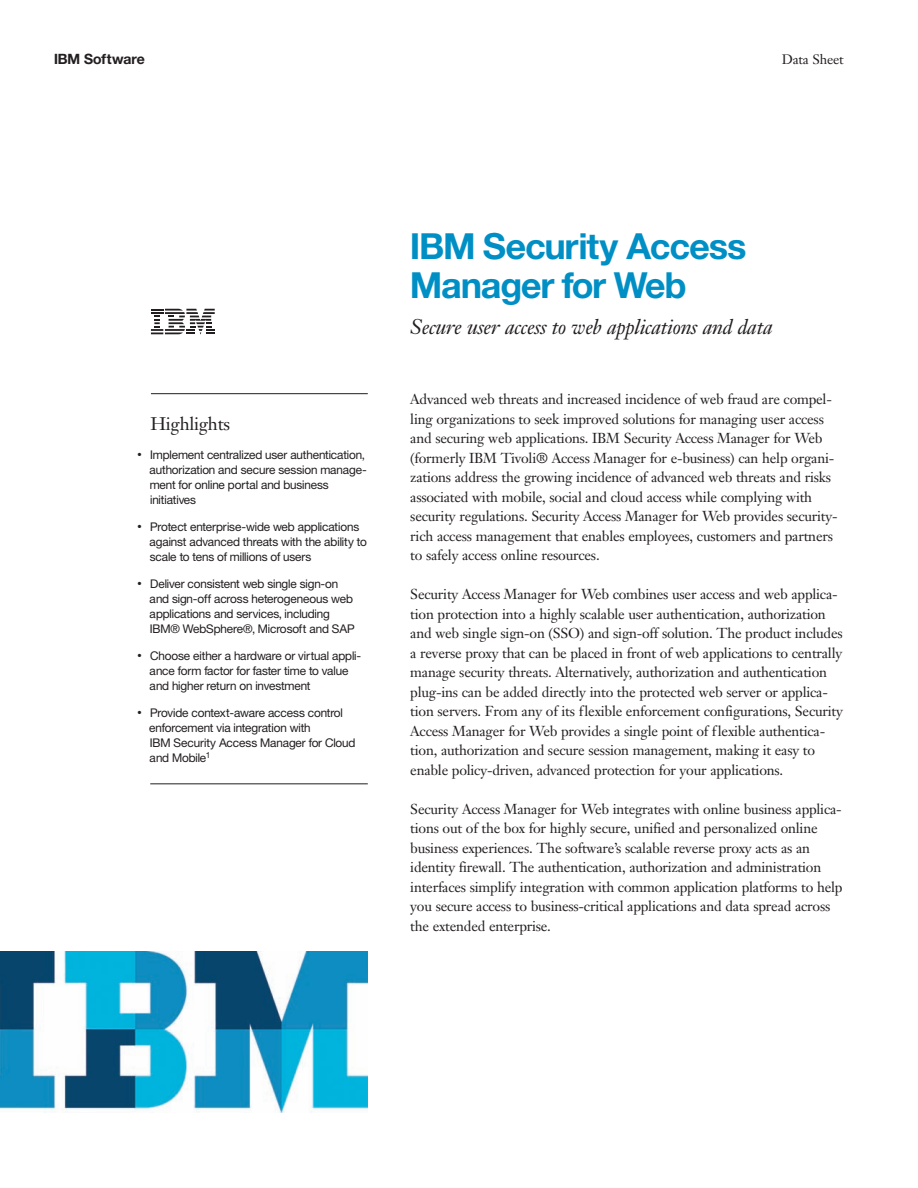
<style>
.page{position:relative;width:918px;height:1188px;background:#fff}
.page>*{position:absolute;margin:0;border:0;box-sizing:border-box;transform-origin:0 0}
.t1{font:700 36px/39px "Helv Neuefor IBM";letter-spacing:-.02em;color:#008fc5}
.t2{font:italic 21px "Janson Text LT Pro";letter-spacing:-.015em;color:#231f20}
.t3{font:18px "Janson Text LT Pro";letter-spacing:-.015em;color:#231f20}
.t4{font:14.25px/19.5px "Janson Text LT Pro";letter-spacing:-.015em;color:#231f20}
.t5{font:700 14.25px "Helv Neuefor IBM";color:#231f20}
.t6{font:13.5px "Janson Text LT Pro";letter-spacing:-.015em;color:#231f20}
.t7{font:12px/15px "Helv Neuefor IBM";letter-spacing:-.01em;color:#231f20}
</style>
<div class="page">
<svg style="left:151px;top:309px;width:64px;height:25px"></svg>
<hr style="left:151px;top:393px;width:217px;height:1px;background:#231f20">
<hr style="left:150px;top:783px;width:218px;height:1px;background:#231f20">
<img style="left:0;top:951px;width:368px;height:161px">
<p class="t5" style="left:54px;top:50px;width:92px">IBM Software</p>
<p class="t6" style="left:782px;top:51px;width:63px">Data Sheet</p>
<h2 class="t3" style="left:151px;top:413px;width:81px">Highlights</h2>
<p class="t7" style="left:150px;top:447px;width:219px">Implement centralized user authentication, authorization and secure session manage&shy;ment for online portal and business initiatives</p>
<p class="t7" style="left:150px;top:519px;width:219px">Protect enterprise-wide web applications against advanced threats with the ability to scale to tens of millions of users</p>
<p class="t7" style="left:150px;top:576px;width:207px">Deliver consistent web single sign-on and sign-off across heterogeneous web applications and services, including IBM® WebSphere®, Microsoft and SAP</p>
<p class="t7" style="left:150px;top:648px;width:213px">Choose either a hardware or virtual appli&shy;ance form factor for faster time to value and higher return on investment</p>
<p class="t7" style="left:149px;top:705px;width:208px">Provide context-aware access control enforcement via integration with<br>IBM Security Access Manager for Cloud and Mobile<sup>1</sup></p>
<h1 class="t1" style="left:410px;top:225px;width:337px">IBM Security Access<br>Manager for Web</h1>
<h2 class="t2" style="left:410px;top:314px;width:364px">Secure user access to web applications and data</h2>
<p class="t4" style="left:410px;top:389px;width:429px">Advanced web threats and increased incidence of web fraud are compel&shy;ling organizations to seek improved solutions for managing user access and securing web applications. IBM Security Access Manager for Web (formerly IBM Tivoli® Access Manager for e-business) can help organi&shy;zations address the growing incidence of advanced web threats and risks associated with mobile, social and cloud access while complying with security regulations. Security Access Manager for Web provides security&shy;rich access management that enables employees, customers and partners to safely access online resources.</p>
<p class="t4" style="left:410px;top:584px;width:434px">Security Access Manager for Web combines user access and web applica&shy;tion protection into a highly scalable user authentication, authorization and web single sign-on (SSO) and sign-off solution. The product includes a reverse proxy that can be placed in front of web applications to centrally manage security threats. Alternatively, authorization and authentication plug-ins can be added directly into the protected web server or applica&shy;tion servers. From any of its flexible enforcement configurations, Security Access Manager for Web provides a single point of flexible authentica&shy;tion, authorization and secure session management, making it easy to enable policy-driven, advanced protection for your applications.</p>
<p class="t4" style="left:410px;top:799px;width:434px">Security Access Manager for Web integrates with online business applica&shy;tions out of the box for highly secure, unified and personalized online business experiences. The software’s scalable reverse proxy acts as an identity firewall. The authentication, authorization and administration interfaces simplify integration with common application platforms to help you secure access to business-critical applications and data spread across the extended enterprise.</p>
</div>
